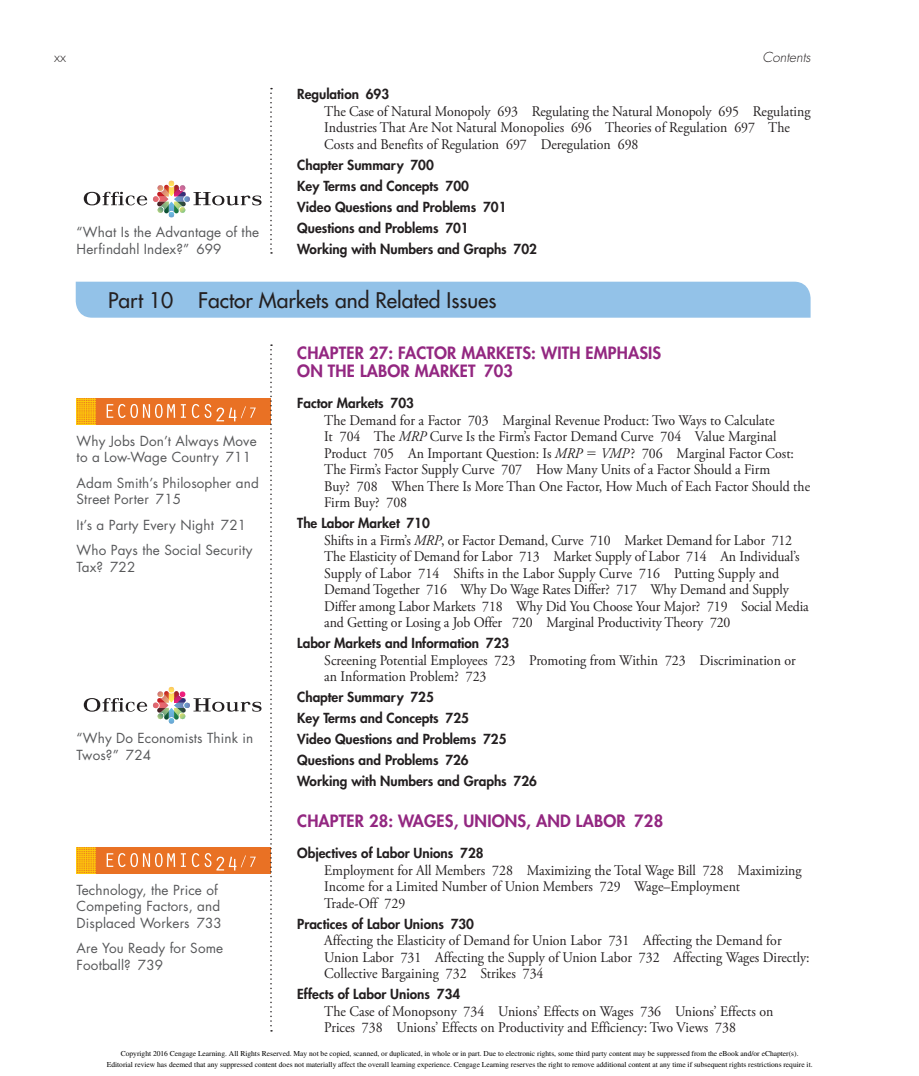
<style>
.page{position:relative;width:919px;height:1076px;background:#fff}
.page>*{position:absolute;margin:0;border:0;box-sizing:border-box;transform-origin:0 0}
.t1{font:500 21px "Futura Std";color:#231f20}
.t2{font:800 16.5px "Futura Std";letter-spacing:.01em;color:#932781}
.t3{font:14.7px/16.5px "Adobe Garamond Pro";color:#231f20;scale:.94 1}
.t4{font:800 13.5px/21px "Futura Std";color:#231f20}
.t5{font:13.5px/16.5px "Futura Std";letter-spacing:.01em;color:#57585a}
.t6{font:italic 300 13.5px "Futura Std";color:#231f20}
.t7{font:300 13.5px "Futura Std";color:#231f20}
.t8{font:7.5px/10.6px "Times";color:#000;text-align:center}
.s1{font-style:italic}
</style>
<div class="page">
<div style="left:76px;top:282px;width:734px;height:36px;background:#93c2e8"></div>
<img style="left:84px;top:181px;width:177px;height:37px">
<div style="left:96px;top:398px;width:174px;height:26px;background:#e97124"></div>
<svg style="left:77px;top:398px;width:19px;height:26px"></svg>
<svg style="left:107px;top:404px;width:149px;height:17px"></svg>
<svg style="left:84px;top:687px;width:177px;height:37px"></svg>
<div style="left:96px;top:847px;width:174px;height:26px;background:#e97124"></div>
<svg style="left:77px;top:847px;width:19px;height:26px"></svg>
<svg style="left:107px;top:853px;width:149px;height:17px"></svg>
<svg style="left:270px;top:344px;width:2px;height:687px"></svg>
<svg style="left:270px;top:88px;width:2px;height:166px"></svg>
<p class="t7" style="left:54px;top:49px;width:13px">xx</p>
<p class="t6" style="left:762px;top:49px;width:50px">Contents</p>
<p class="t4" style="left:297px;top:84px;width:93px">Regulation 693</p>
<p class="t3" style="left:324px;top:103px;width:519px">The Case of Natural Monopoly 693 Regulating the Natural Monopoly 695 Regulating<br>Industries That Are Not Natural Monopolies 696 Theories of Regulation 697 The<br>Costs and Benefits of Regulation 697 Deregulation 698</p>
<p class="t4" style="left:297px;top:154px;width:241px">Chapter Summary 700<br>Key Terms and Concepts 700<br>Video Questions and Problems 701<br>Questions and Problems 701<br>Working with Numbers and Graphs 702</p>
<p class="t1" style="left:108px;top:287px;width:390px">Part 10 Factor Markets and Related Issues</p>
<p class="t2" style="left:297px;top:342px;width:189px">CHAPTER 27: Factor Markets</p>
<p class="t2" style="left:531px;top:342px;width:35px">: With</p>
<p class="t2" style="left:585px;top:342px;width:19px">Emphasis</p>
<p class="t2" style="left:297px;top:360px;width:41px">on the</p>
<p class="t2" style="left:360px;top:360px;width:78px">Labor Market</p>
<p class="t2" style="left:484px;top:360px;width:30px">703</p>
<p class="t4" style="left:297px;top:393px;width:118px">Factor Markets 703</p>
<p class="t3" style="left:324px;top:412px;width:518px">The Demand for a Factor 703 Marginal Revenue Product: Two Ways to Calculate<br>It 704 The <span class="s1">MRP</span> Curve Is the Firm’s Factor Demand Curve 704 Value Marginal Product 705 An Important Question: Is <span class="s1">MRP VMP</span>? 706 Marginal Factor Cost:<br>The Firm’s Factor Supply Curve 707 How Many Units of a Factor Should a Firm<br>Buy? 708 When There Is More Than One Factor, How Much of Each Factor Should the Firm Buy? 708</p>
<p class="t4" style="left:297px;top:513px;width:134px">The Labor Market 710</p>
<p class="t3" style="left:324px;top:532px;width:517px">Shifts in a Firm’s <span class="s1">MRP</span>, or Factor Demand, Curve 710 Market Demand for Labor 712<br>The Elasticity of Demand for Labor 713 Market Supply of Labor 714 An Individual’s Supply of Labor 714 Shifts in the Labor Supply Curve 716 Putting Supply and Demand Together 716 Why Do Wage Rates Differ? 717 Why Demand and Supply Differ among Labor Markets 718 Why Did You Choose Your Major? 719 Social Media and Getting or Losing a Job Offer 720 Marginal Productivity Theory 720</p>
<p class="t4" style="left:297px;top:633px;width:213px">Labor Markets and Information 723</p>
<p class="t3" style="left:324px;top:652px;width:503px">Screening Potential Employees 723 Promoting from Within 723 Discrimination or an Information Problem? 723</p>
<p class="t4" style="left:297px;top:687px;width:241px">Chapter Summary 725<br>Key Terms and Concepts 725<br>Video Questions and Problems 725<br>Questions and Problems 726<br>Working with Numbers and Graphs 726</p>
<p class="t2" style="left:297px;top:810px;width:127px">CHAPTER 28: Wages</p>
<p class="t2" style="left:453px;top:810px;width:211px">, Unions, and Labor 728</p>
<p class="t4" style="left:297px;top:843px;width:188px">Objectives of Labor Unions 728</p>
<p class="t3" style="left:324px;top:862px;width:509px">Employment for All Members 728 Maximizing the Total Wage Bill 728 Maximizing<br>Income for a Limited Number of Union Members 729 Wage–Employment<br>Trade-Off 729</p>
<p class="t4" style="left:297px;top:913px;width:178px">Practices of Labor Unions 730</p>
<p class="t3" style="left:324px;top:933px;width:518px">Affecting the Elasticity of Demand for Union Labor 731 Affecting the Demand for<br>Union Labor 731 Affecting the Supply of Union Labor 732 Affecting Wages Directly:<br>Collective Bargaining 732 Strikes 734</p>
<p class="t4" style="left:297px;top:984px;width:164px">Effects of Labor Unions 734</p>
<p class="t3" style="left:324px;top:1003px;width:479px">The Case of Monopsony 734 Unions’ Effects on Wages 736 Unions’ Effects on<br>Prices 738 Unions’ Effects on Productivity and Efficiency: Two Views 738</p>
<p class="t5" style="left:77px;top:224px;width:184px">“What Is the Advantage of the<br>Herfindahl Index?” 699</p>
<p class="t5" style="left:77px;top:433px;width:181px">Why Jobs Don’t Always Move to a Low-Wage Country 711</p>
<p class="t5" style="left:77px;top:475px;width:184px">Adam Smith’s Philosopher and<br>Street Porter 715</p>
<p class="t5" style="left:77px;top:512px;width:177px;line-height:25.5px">It’s a Party Every Night 721<br>Who Pays the Social Security</p>
<p class="t5" style="left:77px;top:559px;width:60px">Tax? 722</p>
<p class="t5" style="left:77px;top:730px;width:178px">“Why Do Economists Think in<br>Twos?” 724</p>
<p class="t5" style="left:77px;top:882px;width:147px">Technology, the Price of<br>Competing Factors, and<br>Displaced Workers 733</p>
<p class="t5" style="left:77px;top:940px;width:148px">Are You Ready for Some<br>Football? 739</p>
<p class="t8" style="left:107px;top:1048px;width:707px">Copyright 2016 Cengage Learning. All Rights Reserved. May not be copied, scanned, or duplicated, in whole or in part. Due to electronic rights, some third party content may be suppressed from the eBook and/or eChapter(s).<br>Editorial review has deemed that any suppressed content does not materially affect the overall learning experience. Cengage Learning reserves the right to remove additional content at any time if subsequent rights restrictions require it.</p>
</div>
